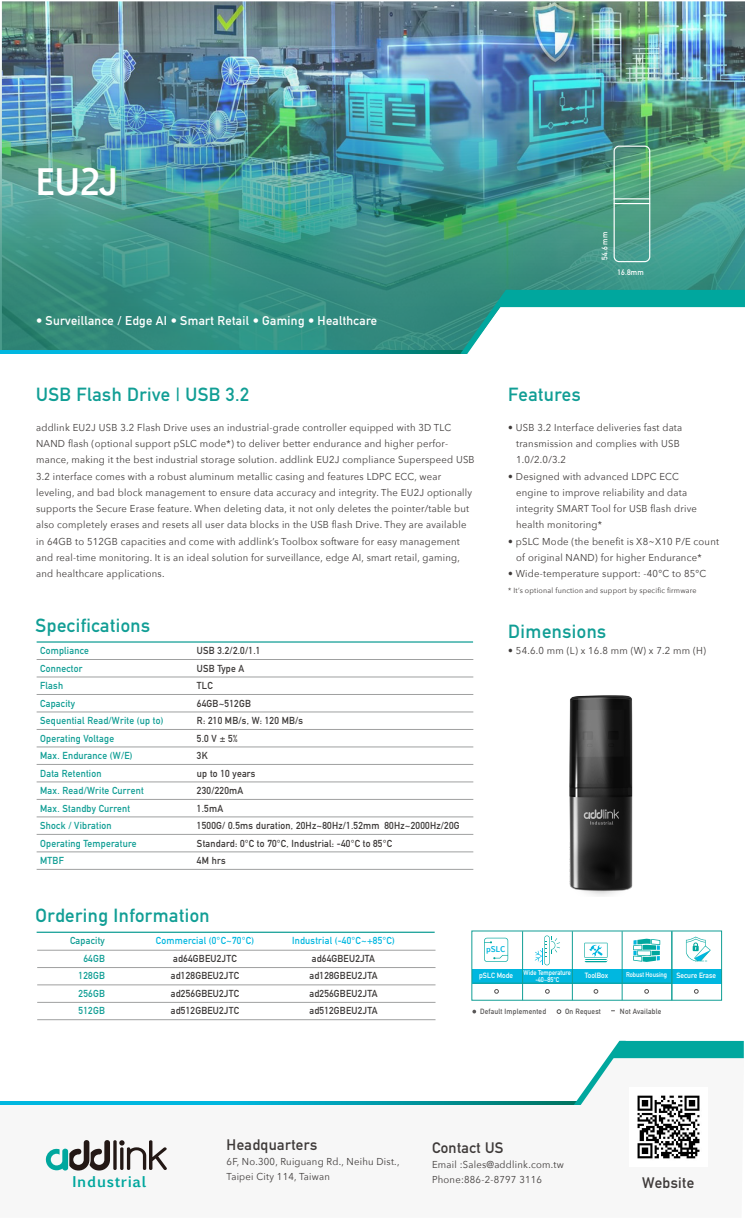
<style>
.page{position:relative;width:745px;height:1218px;background:#fff}
.page>*{position:absolute;margin:0;border:0;box-sizing:border-box;transform-origin:0 0}
.t1{font:700 35px "Euphemia UCAS";color:#fff;scale:.95 1}
.t2{font:700 18.75px "DIN Alternate";letter-spacing:.025em;color:#119e95}
.t3{font:700 15px "DIN Alternate";letter-spacing:.025em;color:#3e3a39}
.t4{font:700 14.25px "Euphemia UCAS";letter-spacing:.05em;color:#00a79e}
.t5{font:700 12.5px "DIN Alternate";letter-spacing:.025em;color:#fff}
.t6{font:10px/16.2px "Avenir Next";letter-spacing:.025em;color:#3e3a39;scale:.95 1}
.t7{font:700 10px/17.5px "DIN Alternate";letter-spacing:.025em;color:#3d3a39;scale:.95 1}
.t8{font:700 10px/17.5px "DIN Alternate";letter-spacing:.025em;color:#119e95;scale:.95 1}
.t9{font:700 10px "DIN Alternate";letter-spacing:.025em;color:#00b7e0;scale:.95 1}
.t10{font:700 7.88px "DIN Alternate";letter-spacing:.025em;color:#fff;scale:.95 1}
.t11{font:700 7.62px "Euphemia UCAS";color:#00b7e0}
.t12{font:7.5px "Avenir Next";letter-spacing:.025em;color:#3e3a39;scale:.95 1}
.t13{font:700 7.5px "DIN Alternate";letter-spacing:.025em;color:#595757;scale:.95 1}
.t14{font:700 7.5px "DIN Alternate";color:#fff;scale:.95 1}
.t15{font:700 6.88px/6.2px "DIN Alternate";color:#fff;text-align:center;scale:.9 1}
</style>
<div class="page">
<img style="left:1px;top:1px;width:743px;height:349px">
<img style="left:569px;top:695px;width:64px;height:201px">
<hr style="left:37px;top:782px;width:436px;height:1px;background:#9fa0a0">
<hr style="left:37px;top:799px;width:436px;height:1px;background:#9fa0a0">
<hr style="left:37px;top:852px;width:436px;height:1px;background:#9fa0a0">
<hr style="left:37px;top:834px;width:436px;height:1px;background:#9fa0a0">
<hr style="left:37px;top:817px;width:436px;height:1px;background:#9fa0a0">
<hr style="left:37px;top:869px;width:436px;height:1px;background:#9fa0a0">
<hr style="left:37px;top:659px;width:436px;height:1px;background:#9fa0a0">
<hr style="left:37px;top:764px;width:436px;height:1px;background:#9fa0a0">
<hr style="left:37px;top:677px;width:436px;height:1px;background:#9fa0a0">
<hr style="left:37px;top:729px;width:436px;height:1px;background:#9fa0a0">
<hr style="left:37px;top:712px;width:436px;height:1px;background:#9fa0a0">
<hr style="left:37px;top:694px;width:436px;height:1px;background:#9fa0a0">
<hr style="left:37px;top:747px;width:436px;height:1px;background:#9fa0a0">
<hr style="left:37px;top:641px;width:436px;height:2px;background:#119e95">
<svg style="left:0;top:350px;width:454px;height:4px;background:#00a4bb"></svg>
<svg style="left:454px;top:290px;width:290px;height:64px"></svg>
<svg style="left:613px;top:146px;width:37px;height:116px;background:#5ca88a"></svg>
<hr style="left:613px;top:198px;width:36px;height:1px;background:#fff">
<hr style="left:613px;top:203px;width:36px;height:1px;background:#fff">
<svg style="left:472px;top:1010px;width:4px;height:3px"></svg>
<svg style="left:556px;top:1009px;width:4px;height:5px"></svg>
<div style="left:472px;top:969px;width:249px;height:14px;background:#00b7e0"></div>
<hr style="left:472px;top:983px;width:199px;height:1px;background:#119e95">
<hr style="left:671px;top:931px;width:1px;height:69px;background:#119e95">
<hr style="left:571px;top:931px;width:1px;height:69px;background:#119e95">
<hr style="left:621px;top:931px;width:1px;height:69px;background:#119e95">
<hr style="left:522px;top:931px;width:1px;height:69px;background:#119e95">
<hr style="left:584px;top:959px;width:23px;height:3px;background:#00a79e;border-radius:2px">
<svg style="left:584px;top:943px;width:23px;height:18px"></svg>
<svg style="left:593px;top:989px;width:4px;height:4px"></svg>
<svg style="left:545px;top:989px;width:4px;height:4px"></svg>
<svg style="left:534px;top:935px;width:25px;height:30px"></svg>
<svg style="left:644px;top:989px;width:4px;height:4px"></svg>
<svg style="left:694px;top:989px;width:4px;height:4px"></svg>
<svg style="left:633px;top:939px;width:26px;height:23px"></svg>
<svg style="left:494px;top:989px;width:4px;height:4px"></svg>
<svg style="left:484px;top:938px;width:24px;height:24px"></svg>
<svg style="left:685px;top:936px;width:25px;height:26px"></svg>
<svg style="left:45px;top:1140px;width:122px;height:30px"></svg>
<img style="left:637px;top:1105px;width:63px;height:54px">
<svg style="left:0;top:1101px;width:573px;height:4px;background:#00a3ba"></svg>
<svg style="left:573px;top:1041px;width:170px;height:64px"></svg>
<hr style="left:37px;top:950px;width:398px;height:1px;background:#9fa0a0">
<hr style="left:37px;top:967px;width:398px;height:1px;background:#9fa0a0">
<hr style="left:37px;top:1019px;width:398px;height:1px;background:#9fa0a0">
<hr style="left:37px;top:1002px;width:398px;height:1px;background:#9fa0a0">
<hr style="left:37px;top:984px;width:398px;height:1px;background:#9fa0a0">
<hr style="left:37px;top:931px;width:397px;height:2px;background:#119e95">
<h1 class="t1" style="left:36px;top:155px;width:87px">EU2J</h1>
<p class="t5" style="left:36px;top:311px;width:342px">• Surveillance / Edge AI • Smart Retail • Gaming • Healthcare</p>
<h2 class="t2" style="left:36px;top:380px;width:214px">USB Flash Drive | USB 3.2</h2>
<p class="t6" style="left:36px;top:419px;width:463px">addlink EU2J USB 3.2 Flash Drive uses an industrial-grade controller equipped with 3D TLC NAND flash (optional support pSLC mode*) to deliver better endurance and higher perfor&shy;mance, making it the best industrial storage solution. addlink EU2J compliance Superspeed USB 3.2 interface comes with a robust aluminum metallic casing and features LDPC ECC, wear leveling, and bad block management to ensure data accuracy and integrity. The EU2J optionally supports the Secure Erase feature. When deleting data, it not only deletes the pointer/table but also completely erases and resets all user data blocks in the USB flash Drive. They are available in 64GB to 512GB capacities and come with addlink’s Toolbox software for easy management and real-time monitoring. It is an ideal solution for surveillance, edge AI, smart retail, gaming, and healthcare applications.</p>
<h2 class="t2" style="left:36px;top:611px;width:116px">Specifications</h2>
<p class="t8" style="left:40px;top:641px;width:131px">Compliance<br>Connector<br>Flash<br>Capacity<br>Sequential Read/Write (up to)<br>Operating Voltage<br>Max. Endurance (W/E)<br>Data Retention<br>Max. Read/Write Current<br>Max. Standby Current<br>Shock / Vibration<br>Operating Temperature<br>MTBF</p>
<p class="t7" style="left:197px;top:641px;width:278px">USB 3.2/2.0/1.1<br>USB Type A<br>TLC<br>64GB~512GB<br>R: 210 MB/s, W: 120 MB/s<br>5.0 V ± 5%<br>3K<br>up to 10 years<br>230/220mA<br>1.5mA<br>1500G/ 0.5ms duration, 20Hz~80Hz/1.52mm 80Hz~2000Hz/20G<br>Standard: 0°C to 70°C, Industrial: -40°C to 85°C<br>4M hrs</p>
<h2 class="t2" style="left:36px;top:901px;width:175px">Ordering Information</h2>
<p class="t10" style="left:598px;top:260px;width:31px;rotate:-90deg">54.6 mm</p>
<p class="t10" style="left:617px;top:266px;width:29px">16.8mm</p>
<h2 class="t2" style="left:508px;top:380px;width:74px">Features</h2>
<p class="t6" style="left:516px;top:419px;width:176px;text-indent:-8px">• USB 3.2 Interface deliveries fast data transmission and complies with USB<br>1.0/2.0/3.2</p>
<p class="t6" style="left:516px;top:467px;width:192px;text-indent:-8px">• Designed with advanced LDPC ECC engine to improve reliability and data integrity SMART Tool for USB flash drive health monitoring*</p>
<p class="t6" style="left:516px;top:532px;width:215px;text-indent:-8px">• pSLC Mode (the benefit is X8~X10 P/E count of original NAND) for higher Endurance*</p>
<p class="t6" style="left:508px;top:565px;width:210px">• Wide-temperature support: -40°C to 85°C</p>
<p class="t12" style="left:508px;top:584px;width:199px">* It’s optional function and support by specific firmware</p>
<h2 class="t2" style="left:508px;top:617px;width:99px">Dimensions</h2>
<p class="t6" style="left:508px;top:642px;width:210px">• 54.6.0 mm (L) x 16.8 mm (W) x 7.2 mm (H)</p>
<p class="t8" style="left:70px;top:931px;width:38px;text-align:right">Capacity<br>64GB<br>128GB<br>256GB<br>512GB</p>
<p class="t9" style="left:156px;top:933px;width:105px">Commercial (0°C~70°C)</p>
<p class="t7" style="left:171px;top:949px;width:73px">ad64GBEU2JTC ad128GBEU2JTC ad256GBEU2JTC ad512GBEU2JTC</p>
<p class="t9" style="left:292px;top:933px;width:110px">Industrial (-40°C~+85°C)</p>
<p class="t7" style="left:309px;top:949px;width:73px">ad64GBEU2JTA ad128GBEU2JTA ad256GBEU2JTA ad512GBEU2JTA</p>
<p class="t11" style="left:485px;top:944px;width:21px">pSLC</p>
<p class="t15" style="left:523px;top:969px;width:54px">Wide Temperature -40~85℃</p>
<p class="t14" style="left:479px;top:969px;width:37px">pSLC Mode</p>
<p class="t15" style="left:625px;top:971px;width:47px">Robust Housing</p>
<p class="t14" style="left:584px;top:970px;width:26px">ToolBox</p>
<p class="t14" style="left:676px;top:969px;width:43px">Secure Erase</p>
<p class="t13" style="left:480px;top:1005px;width:71px">Default Implemented</p>
<p class="t13" style="left:564px;top:1005px;width:39px">On Request</p>
<p class="t13" style="left:619px;top:1005px;width:45px">Not Available</p>
<h3 class="t3" style="left:226px;top:1134px;width:92px">Headquarters</h3>
<p class="t6" style="left:226px;top:1154px;width:183px;line-height:15px">6F, No.300, Ruiguang Rd., Neihu Dist.,<br>Taipei City 114, Taiwan</p>
<h3 class="t3" style="left:432px;top:1136px;width:73px">Contact US</h3>
<p class="t6" style="left:432px;top:1156px;width:140px;line-height:15px">Email :Sales@addlink.com.tw<br>Phone:886-2-8797 3116</p>
<h3 class="t4" style="left:72px;top:1171px;width:75px">Industrial</h3>
<h3 class="t3" style="left:641px;top:1171px;width:54px">Website</h3>
</div>
